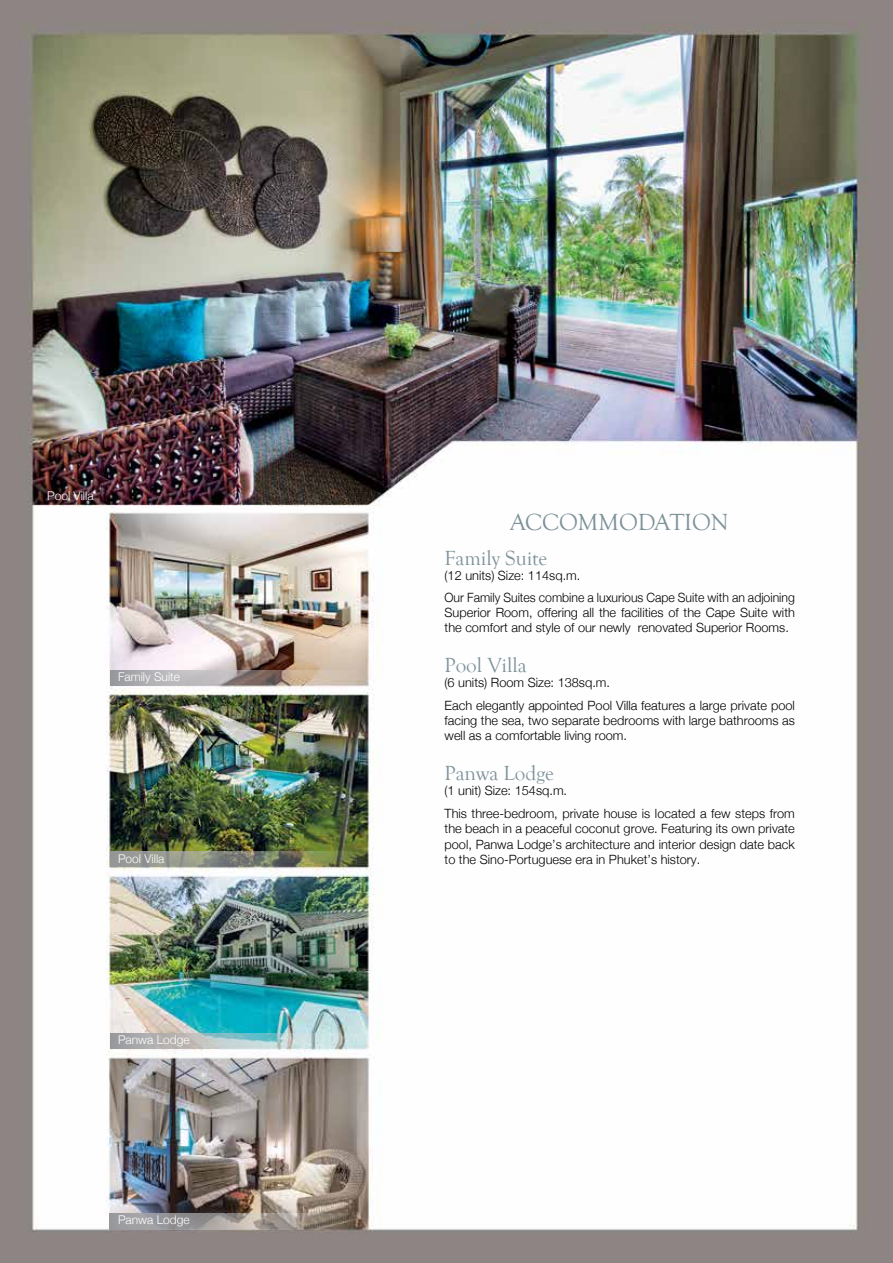
<style>
.page{position:relative;width:893px;height:1263px;background:#fff}
.page>*{position:absolute;margin:0;border:0;box-sizing:border-box;transform-origin:0 0}
.t1{font:24px "Goudy Old Style T";color:#7e929a}
.t2{font:21px "Goudy Old Style T";color:#7e929a}
.t3{font:300 12.75px/22.5px "Helvetica Neue";color:#000}
.t4{font:300 12px "Helvetica Neue";color:#fff}
</style>
<div class="page">
<img style="left:0;top:0;width:893px;height:1263px">
<svg style="left:110px;top:670px;width:258px;height:16px;background:#b2a7a1"></svg>
<svg style="left:110px;top:851px;width:258px;height:16px;background:#808570"></svg>
<svg style="left:110px;top:1033px;width:258px;height:16px;background:#b3c5c6"></svg>
<svg style="left:110px;top:1214px;width:258px;height:15px;background:#98918c"></svg>
<p class="t4" style="left:47px;top:488px;width:48px">Pool Villa</p>
<p class="t4" style="left:118px;top:669px;width:64px">Family Suite</p>
<p class="t4" style="left:118px;top:852px;width:48px">Pool Villa</p>
<p class="t4" style="left:118px;top:1033px;width:73px">Panwa Lodge</p>
<p class="t4" style="left:118px;top:1213px;width:73px">Panwa Lodge</p>
<h1 class="t1" style="left:510px;top:509px;width:220px">ACCOMMODATION</h1>
<h2 class="t2" style="left:445px;top:546px;width:104px">Family Suite</h2>
<p class="t3" style="left:445px;top:564px;width:352px">(12 units) Size: 114sq.m.<br>Our Family Suites combine a luxurious Cape Suite with an adjoining</p>
<p class="t3" style="left:445px;top:605px;width:352px;line-height:15px">Superior Room, offering all the facilities of the Cape Suite with the comfort and style of our newly renovated Superior Rooms.</p>
<h2 class="t2" style="left:445px;top:654px;width:84px">Pool Villa</h2>
<p class="t3" style="left:445px;top:671px;width:352px">(6 units) Room Size: 138sq.m.<br>Each elegantly appointed Pool Villa features a large private pool</p>
<p class="t3" style="left:445px;top:713px;width:352px;line-height:15px">facing the sea, two separate bedrooms with large bathrooms as well as a comfortable living room.</p>
<h2 class="t2" style="left:445px;top:762px;width:111px">Panwa Lodge</h2>
<p class="t3" style="left:445px;top:779px;width:352px">(1 unit) Size: 154sq.m.<br>This three-bedroom, private house is located a few steps from</p>
<p class="t3" style="left:445px;top:821px;width:352px;line-height:15.3px;text-align:justify">the beach in a peaceful coconut grove. Featuring its own private pool, Panwa Lodge’s architecture and interior design date back to the Sino-Portuguese era in Phuket’s history.</p>
</div>
